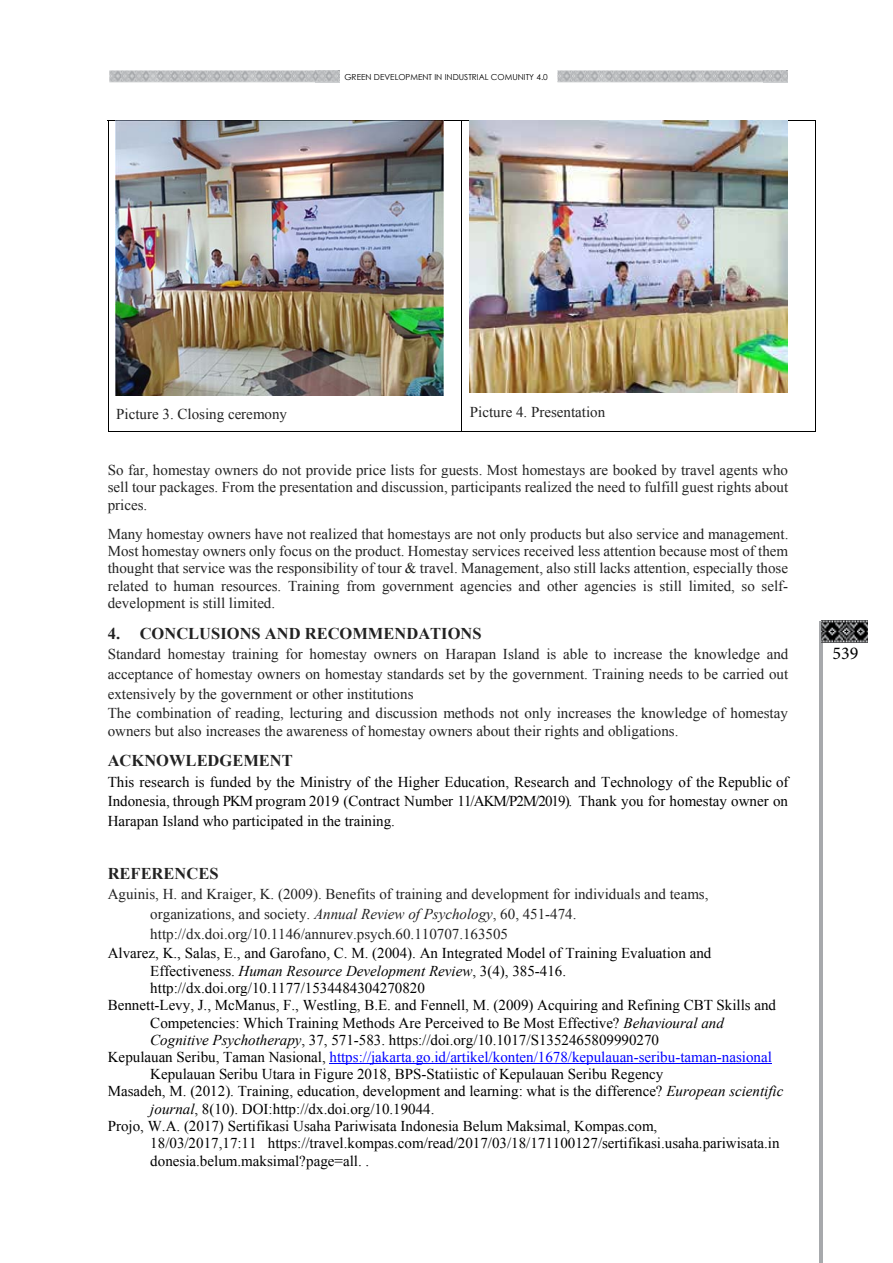
<style>
.page{position:relative;width:893px;height:1263px;background:#fff}
.page>*{position:absolute;margin:0;border:0;box-sizing:border-box;transform-origin:0 0}
.t1{font:18px "Minion Pro";color:#000}
.t2{font:700 16.5px "Times New Roman";color:#222}
.t3{font:15px/17.2px "Times New Roman";color:#222;text-align:justify}
.t4{font:15px/19.8px "Times New Roman";color:#000;text-align:justify}
.t5{font:15px "Times New Roman";color:#00f}
.t6{font:italic 15px "Times New Roman";color:#000}
.t7{font:8.25px "Century Gothic";color:#000}
.s1{font-style:italic}
.s2{font-style:normal}
.s3{color:#000}
</style>
<div class="page">
<img style="left:109px;top:70px;width:231px;height:12px">
<img style="left:557px;top:70px;width:230px;height:12px">
<hr style="left:820px;top:621px;width:3px;height:642px;background:#a7a9ac">
<img style="left:821px;top:621px;width:47px;height:21px">
<hr style="left:108px;top:120px;width:708px;height:1px;background:#000">
<hr style="left:108px;top:120px;width:1px;height:312px;background:#000">
<hr style="left:108px;top:431px;width:353px;height:1px;background:#000">
<hr style="left:461px;top:120px;width:1px;height:312px;background:#000">
<hr style="left:462px;top:431px;width:353px;height:1px;background:#000">
<hr style="left:815px;top:120px;width:1px;height:312px;background:#000">
<hr style="left:329px;top:1063px;width:443px;height:1px;background:#00f">
<img style="left:116px;top:120px;width:327px;height:275px">
<img style="left:470px;top:120px;width:317px;height:272px">
<p class="t7" style="left:344px;top:71px;width:205px">GREEN DEVELOPMENT IN INDUSTRIAL COMUNITY 4.0</p>
<p class="t3" style="left:116px;top:405px;width:172px">Picture 3. Closing ceremony</p>
<p class="t3" style="left:470px;top:403px;width:137px">Picture 4. Presentation</p>
<p class="t3" style="left:108px;top:461px;width:682px">So far, homestay owners do not provide price lists for guests. Most homestays are booked by travel agents who sell tour packages. From the presentation and discussion, participants realized the need to fulfill guest rights about prices.</p>
<p class="t3" style="left:108px;top:525px;width:682px">Many homestay owners have not realized that homestays are not only products but also service and management.<br>Most homestay owners only focus on the product. Homestay services received less attention because most of them thought that service was the responsibility of tour &amp; travel. Management, also still lacks attention, especially those related to human resources. Training from government agencies and other agencies is still limited, so self&shy;development is still limited.</p>
<p class="t2" style="left:108px;top:621px;width:375px">4. CONCLUSIONS AND RECOMMENDATIONS</p>
<p class="t3" style="left:108px;top:644px;width:682px;line-height:19.8px;text-align:left">Standard homestay training for homestay owners on Harapan Island is able to increase the knowledge and acceptance of homestay owners on homestay standards set by the government. Training needs to be carried out extensively by the government or other institutions<br>The combination of reading, lecturing and discussion methods not only increases the knowledge of homestay</p>
<p class="t3" style="left:108px;top:722px;width:572px">owners but also increases the awareness of homestay owners about their rights and obligations.</p>
<p class="t2" style="left:108px;top:749px;width:187px">ACKNOWLEDGEMENT</p>
<p class="t4" style="left:108px;top:771px;width:682px">This research is funded by the Ministry of the Higher Education, Research and Technology of the Republic of Indonesia, through PKM program 2019 (Contract Number 11/AKM/P2M/2019). Thank you for homestay owner on Harapan Island who participated in the training.</p>
<p class="t2" style="left:108px;top:862px;width:112px">REFERENCES</p>
<p class="t3" style="left:150px;top:884px;width:560px;line-height:19.8px;text-align:left;text-indent:-43px">Aguinis, H. and Kraiger, K. (2009). Benefits of training and development for individuals and teams, organizations, and society. <span class="s1">Annual Review of Psychology</span>, 60, 451-474. http://dx.doi.org/10.1146/annurev.psych.60.110707.163505</p>
<p class="t4" style="left:108px;top:943px;width:605px">Alvarez, K., Salas, E., and Garofano, C. M. (2004). An Integrated Model of Training Evaluation and</p>
<p class="t6" style="left:150px;top:960px;width:417px"><span class="s2">Effectiveness.</span> Human Resource Development Review<span class="s2">, 3(4), 385-416.</span></p>
<p class="t4" style="left:150px;top:978px;width:276px">http://dx.doi.org/10.1177/1534484304270820</p>
<p class="t4" style="left:108px;top:995px;width:670px">Bennett-Levy, J., McManus, F., Westling, B.E. and Fennell, M. (2009) Acquiring and Refining CBT Skills and</p>
<p class="t4" style="left:150px;top:1012px;width:575px">Competencies: Which Training Methods Are Perceived to Be Most Effective? <span class="s1">Behavioural and</span></p>
<p class="t4" style="left:150px;top:1029px;width:510px"><span class="s1">Cognitive Psychotherapy</span>, 37, 571-583. https://doi.org/10.1017/S1352465809990270</p>
<p class="t5" style="left:108px;top:1047px;width:666px"><span class="s3">Kepulauan Seribu, Taman Nasional,</span> https://jakarta.go.id/artikel/konten/1678/kepulauan-seribu-taman-nasional</p>
<p class="t4" style="left:150px;top:1064px;width:515px">Kepulauan Seribu Utara in Figure 2018, BPS-Statiistic of Kepulauan Seribu Regency</p>
<p class="t4" style="left:108px;top:1081px;width:677px">Masadeh, M. (2012). Training, education, development and learning: what is the difference? <span class="s1">European scientific</span></p>
<p class="t4" style="left:150px;top:1098px;width:286px"><span class="s1">journal</span>, 8(10). DOI:http://dx.doi.org/10.19044.</p>
<p class="t4" style="left:108px;top:1116px;width:551px">Projo, W.A. (2017) Sertifikasi Usaha Pariwisata Indonesia Belum Maksimal, Kompas.com,</p>
<p class="t4" style="left:150px;top:1133px;width:631px">18/03/2017,17:11 https://travel.kompas.com/read/2017/03/18/171100127/sertifikasi.usaha.pariwisata.in</p>
<p class="t4" style="left:150px;top:1150px;width:221px">donesia.belum.maksimal?page=all. .</p>
<p class="t1" style="left:832px;top:642px;width:27px">539</p>
</div>
